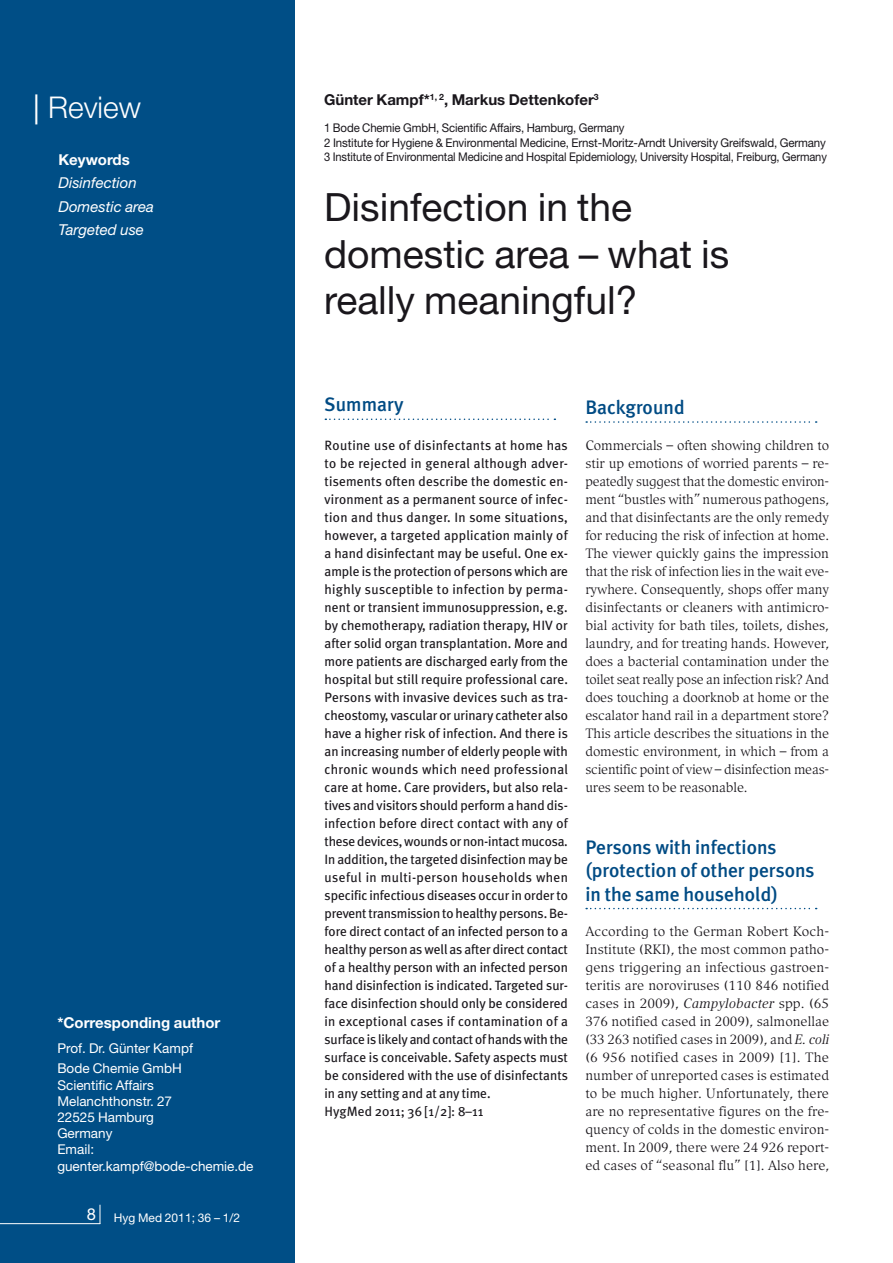
<style>
.page{position:relative;width:893px;height:1263px;background:#fff}
.page>*{position:absolute;margin:0;border:0;box-sizing:border-box;transform-origin:0 0}
.t1{font:39px/46.8px "Helvetica Neue";color:#1a171c}
.t2{font:300 30px "Helvetica Neue";color:#fff}
.t3{font:500 19.5px/23.4px "Meta Plus";color:#004b84}
.t4{font:italic 15px/23.5px "Helvetica Neue";color:#fff}
.t5{font:700 15px "Helvetica Neue";color:#1a171c}
.t6{font:700 15px "Helvetica Neue";color:#fff}
.t7{font:13.5px/18px "Meta Plus";color:#1a171c}
.t8{font:13.5px/18px "Compatil Exquisit LT";letter-spacing:-.01em;color:#1a171c;text-align:justify}
.t9{font:13.5px/16.2px "Helvetica Neue";color:#fff}
.t10{font:12px/14.4px "Helvetica Neue";letter-spacing:-.01em;color:#1a171c;scale:.95 1}
.t11{font:12px "Helvetica Neue";color:#fff}
.s1{font-weight:400}
.s2{font-family:"Compatil Text LT Pro";font-style:italic}
</style>
<div class="page">
<div style="left:0;top:0;width:295px;height:1263px;background:#004e86"></div>
<svg style="left:325px;top:418px;width:230px;height:2px"></svg>
<svg style="left:586px;top:421px;width:231px;height:2px"></svg>
<svg style="left:586px;top:908px;width:231px;height:1px"></svg>
<hr style="left:0;top:1223px;width:100px;height:1px;background:#fff">
<svg style="left:100px;top:1205px;width:1px;height:19px"></svg>
<h2 class="t2" style="left:33px;top:89px;width:109px"><span class="s1">|</span> Review</h2>
<p class="t6" style="left:58px;top:150px;width:73px">Keywords</p>
<p class="t4" style="left:58px;top:171px;width:97px">Disinfection<br>Domestic area<br>Targeted use</p>
<p class="t6" style="left:57px;top:1013px;width:164px">*Corresponding author</p>
<p class="t9" style="left:57px;top:1038px;width:137px;line-height:20.4px">Prof. Dr. Günter Kampf<br>Bode Chemie GmbH</p>
<p class="t9" style="left:57px;top:1076px;width:198px">Scientific Affairs<br>Melanchthonstr. 27<br>22525 Hamburg<br>Germany<br>Email: guenter.kampf@bode-chemie.de</p>
<p class="t11" style="left:87px;top:1210px;width:155px"><sup>8</sup> Hyg Med 2011; 36 – 1/2</p>
<p class="t5" style="left:324px;top:91px;width:276px">Günter Kampf*<sup>1,</sup> <sup>2</sup>, Markus Dettenkofer<sup>3</sup></p>
<p class="t10" style="left:324px;top:121px;width:531px">1 Bode Chemie GmbH, Scientific Affairs, Hamburg, Germany<br>2 Institute for Hygiene &amp; Environmental Medicine, Ernst-Moritz-Arndt University Greifswald, Germany<br>3 Institute of Environmental Medicine and Hospital Epidemiology, University Hospital, Freiburg, Germany</p>
<h1 class="t1" style="left:324px;top:183px;width:407px">Disinfection in the domestic area – what is really meaningful?</h1>
<h3 class="t3" style="left:325px;top:393px;width:80px">Summary</h3>
<p class="t7" style="left:325px;top:436px;width:245px">Routine use of disinfectants at home has to be rejected in general although adver&shy;tisements often describe the domestic en&shy;vironment as a permanent source of infec&shy;tion and thus danger. In some situations, however, a targeted application mainly of a hand disinfectant may be useful. One ex&shy;ample is the protection of persons which are highly susceptible to infection by perma&shy;nent or transient immunosuppression, e.g. by chemotherapy, radiation therapy, HIV or after solid organ transplantation. More and more patients are discharged early from the hospital but still require professional care.<br>Persons with invasive devices such as tra&shy;cheostomy, vascular or urinary catheter also have a higher risk of infection. And there is an increasing number of elderly people with chronic wounds which need professional care at home. Care providers, but also rela&shy;tives and visitors should perform a hand dis&shy;infection before direct contact with any of these devices, wounds or non-intact mucosa.<br>In addition, the targeted disinfection may be useful in multi-person households when specific infectious diseases occur in order to prevent transmission to healthy persons. Be&shy;fore direct contact of an infected person to a healthy person as well as after direct contact of a healthy person with an infected person hand disinfection is indicated. Targeted sur&shy;face disinfection should only be considered in exceptional cases if contamination of a surface is likely and contact of hands with the surface is conceivable. Safety aspects must be considered with the use of disinfectants in any setting and at any time.<br>HygMed 2011; 36 [1/2]: 8–11</p>
<h3 class="t3" style="left:585px;top:395px;width:101px">Background</h3>
<p class="t8" style="left:585px;top:436px;width:245px">Commercials – often showing children to stir up emotions of worried parents – re&shy;peatedly suggest that the domestic environ&shy;ment “bustles with” numerous pathogens, and that disinfectants are the only remedy for reducing the risk of infection at home.<br>The viewer quickly gains the impression that the risk of infection lies in the wait eve&shy;rywhere. Consequently, shops offer many disinfectants or cleaners with antimicro&shy;bial activity for bath tiles, toilets, dishes, laundry, and for treating hands. However, does a bacterial contamination under the toilet seat really pose an infection risk? And does touching a doorknob at home or the escalator hand rail in a department store?<br>This article describes the situations in the domestic environment, in which – from a scientific point of view – disinfection meas&shy;ures seem to be reasonable.</p>
<h3 class="t3" style="left:585px;top:835px;width:231px">Persons with infections (protection of other persons in the same household)</h3>
<p class="t8" style="left:585px;top:922px;width:245px">According to the German Robert Koch-Institute (RKI), the most common patho&shy;gens triggering an infectious gastroen&shy;teritis are noroviruses (110 846 notified cases in 2009), <span class="s2">Campylobacter</span> spp. (65<br>376 notified cased in 2009), salmonellae (33 263 notified cases in 2009), and <span class="s2">E. coli </span>(6 956 notified cases in 2009) [1]. The number of unreported cases is estimated to be much higher. Unfortunately, there are no representative figures on the fre&shy;quency of colds in the domestic environ&shy;ment. In 2009, there were 24 926 report&shy;ed cases of “seasonal flu” [1]. Also here,</p>
</div>
